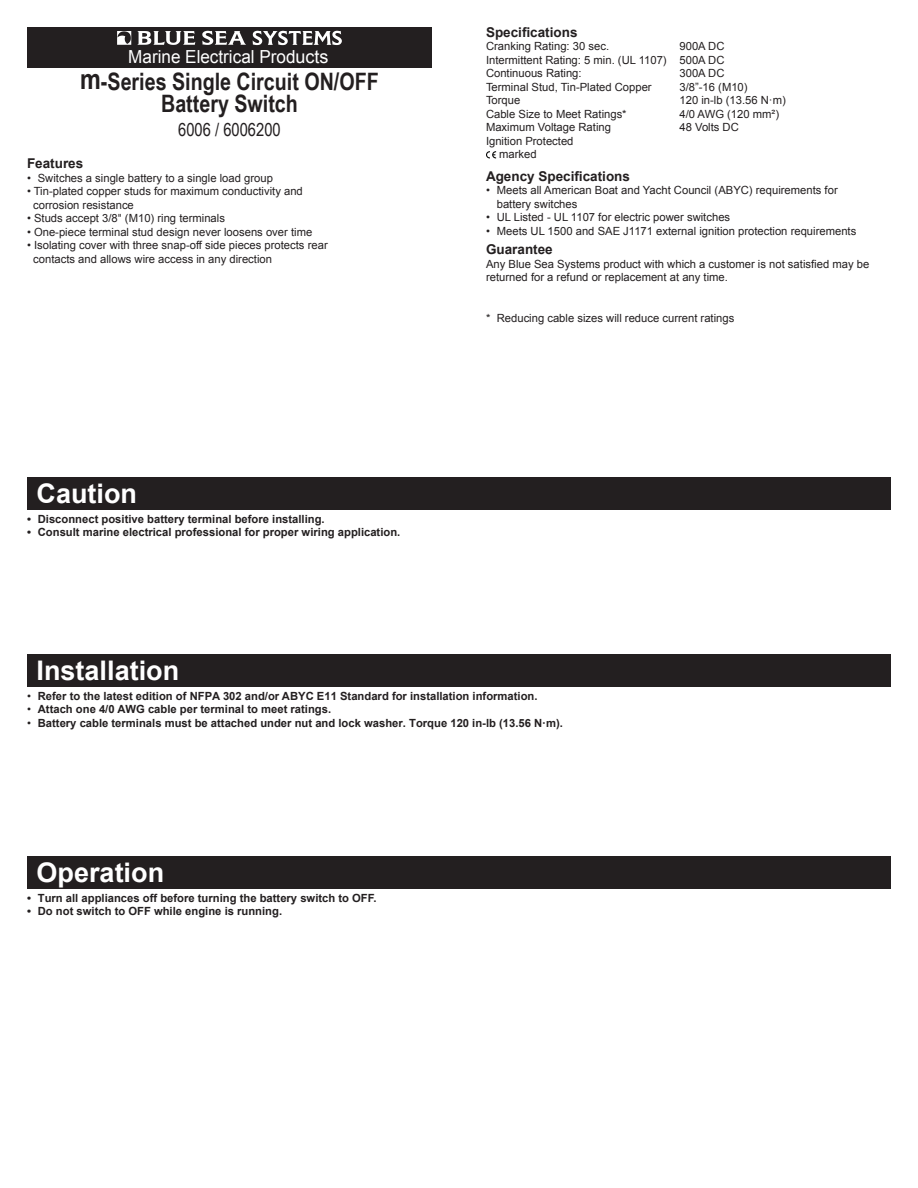
<style>
.page{position:relative;width:918px;height:1188px;background:#fff}
.page>*{position:absolute;margin:0;border:0;box-sizing:border-box;transform-origin:0 0}
.t1{font:700 27px "Arial";color:#fff}
.t2{font:700 24px "Arial Narrow";color:#231f20}
.t3{font:18px "Arial";color:#fff;scale:.95 1}
.t4{font:18px "Arial Narrow";color:#231f20}
.t5{font:700 13.5px "Arial";color:#231f20}
.t6{font:11.25px/13.5px "Arial";color:#231f20}
.t7{font:700 11.25px "Arial";color:#231f20}
.s1{font-size:28.5px}
.s2{font-family:"Helvetica"}
.s3{font-weight:400}
</style>
<div class="page">
<div style="left:27px;top:27px;width:405px;height:41px;background:#231f20"></div>
<svg style="left:137px;top:31px;width:58px;height:14px"></svg>
<svg style="left:202px;top:31px;width:44px;height:14px"></svg>
<svg style="left:253px;top:31px;width:89px;height:14px"></svg>
<svg style="left:117px;top:31px;width:14px;height:14px"></svg>
<svg style="left:486px;top:151px;width:10px;height:7px"></svg>
<div style="left:27px;top:477px;width:864px;height:33px;background:#231f20"></div>
<div style="left:27px;top:654px;width:864px;height:33px;background:#231f20"></div>
<div style="left:27px;top:856px;width:864px;height:33px;background:#231f20"></div>
<p class="t3" style="left:128px;top:45px;width:212px">Marine Electrical Products</p>
<p class="t2" style="left:80px;top:63px;width:300px"><span class="s1">m</span>-Series Single Circuit ON/OFF</p>
<p class="t2" style="left:161px;top:86px;width:138px">Battery Switch</p>
<p class="t4" style="left:178px;top:117px;width:104px">6006 / 6006200</p>
<p class="t5" style="left:27px;top:154px;width:58px">Features</p>
<p class="t6" style="left:27px;top:171px;width:247px">• Switches a single battery to a single load group</p>
<p class="t6" style="left:27px;top:184px;width:277px">• Tin-plated copper studs for maximum conductivity and</p>
<p class="t6" style="left:33px;top:198px;width:102px">corrosion resistance</p>
<p class="t6" style="left:27px;top:211px;width:199px">• Studs accept 3/8<span class="s2">"</span> (M10) ring terminals</p>
<p class="t6" style="left:27px;top:225px;width:287px">• One-piece terminal stud design never loosens over time</p>
<p class="t6" style="left:27px;top:238px;width:302px">• Isolating cover with three snap-off side pieces protects rear</p>
<p class="t6" style="left:33px;top:252px;width:240px">contacts and allows wire access in any direction</p>
<p class="t1" style="left:37px;top:476px;width:102px">Caution</p>
<p class="t7" style="left:27px;top:511px;width:299px">• Disconnect positive battery terminal before installing.</p>
<p class="t7" style="left:27px;top:525px;width:375px">• Consult marine electrical professional for proper wiring application.</p>
<p class="t5" style="left:486px;top:23px;width:93px">Specifications</p>
<p class="t6" style="left:486px;top:40px;width:125px">Cranking Rating: 30 sec.</p>
<p class="t6" style="left:680px;top:40px;width:47px">900A DC</p>
<p class="t6" style="left:486px;top:53px;width:240px">Intermittent Rating: 5 min. (UL 1107) 500A DC</p>
<p class="t6" style="left:486px;top:67px;width:97px">Continuous Rating:</p>
<p class="t6" style="left:680px;top:67px;width:47px">300A DC</p>
<p class="t6" style="left:486px;top:80px;width:167px">Terminal Stud, Tin-Plated Copper</p>
<p class="t6" style="left:680px;top:80px;width:70px">3/8”-16 (M10)</p>
<p class="t6" style="left:486px;top:94px;width:36px">Torque</p>
<p class="t6" style="left:680px;top:94px;width:108px">120 in-lb (13.56 N·m)</p>
<p class="t6" style="left:486px;top:107px;width:142px">Cable Size to Meet Ratings*</p>
<p class="t6" style="left:680px;top:107px;width:101px">4/0 AWG (120 mm²)</p>
<p class="t6" style="left:486px;top:121px;width:127px">Maximum Voltage Rating</p>
<p class="t6" style="left:680px;top:121px;width:61px">48 Volts DC</p>
<p class="t6" style="left:486px;top:134px;width:89px">Ignition Protected</p>
<p class="t6" style="left:499px;top:148px;width:39px">marked</p>
<p class="t5" style="left:486px;top:167px;width:146px">Agency Specifications</p>
<p class="t6" style="left:486px;top:183px;width:353px">• Meets all American Boat and Yacht Council (ABYC) requirements for</p>
<p class="t6" style="left:497px;top:197px;width:82px">battery switches</p>
<p class="t6" style="left:486px;top:210px;width:246px">• UL Listed - UL 1107 for electric power switches</p>
<p class="t6" style="left:486px;top:224px;width:372px">• Meets UL 1500 and SAE J1171 external ignition protection requirements</p>
<p class="t5" style="left:486px;top:240px;width:68px">Guarantee</p>
<p class="t6" style="left:486px;top:257px;width:385px">Any Blue Sea Systems product with which a customer is not satisfied may be returned for a refund or replacement at any time.</p>
<p class="t6" style="left:486px;top:311px;width:250px">* Reducing cable sizes will reduce current ratings</p>
<p class="t1" style="left:37px;top:653px;width:144px">Installation</p>
<p class="t7" style="left:27px;top:688px;width:512px"><span class="s3">•</span> Refer to the latest edition of NFPA 302 and/or ABYC E11 Standard for installation information.</p>
<p class="t7" style="left:27px;top:702px;width:306px"><span class="s3">•</span> Attach one 4/0 AWG cable per terminal to meet ratings.</p>
<p class="t7" style="left:27px;top:715px;width:537px"><span class="s3">•</span> Battery cable terminals must be attached under nut and lock washer. Torque 120 in-lb (13.56 N·m).</p>
<p class="t1" style="left:37px;top:855px;width:129px">Operation</p>
<p class="t7" style="left:27px;top:890px;width:351px">• Turn all appliances off before turning the battery switch to OFF.</p>
<p class="t7" style="left:27px;top:904px;width:257px">• Do not switch to OFF while engine is running.</p>
</div>
